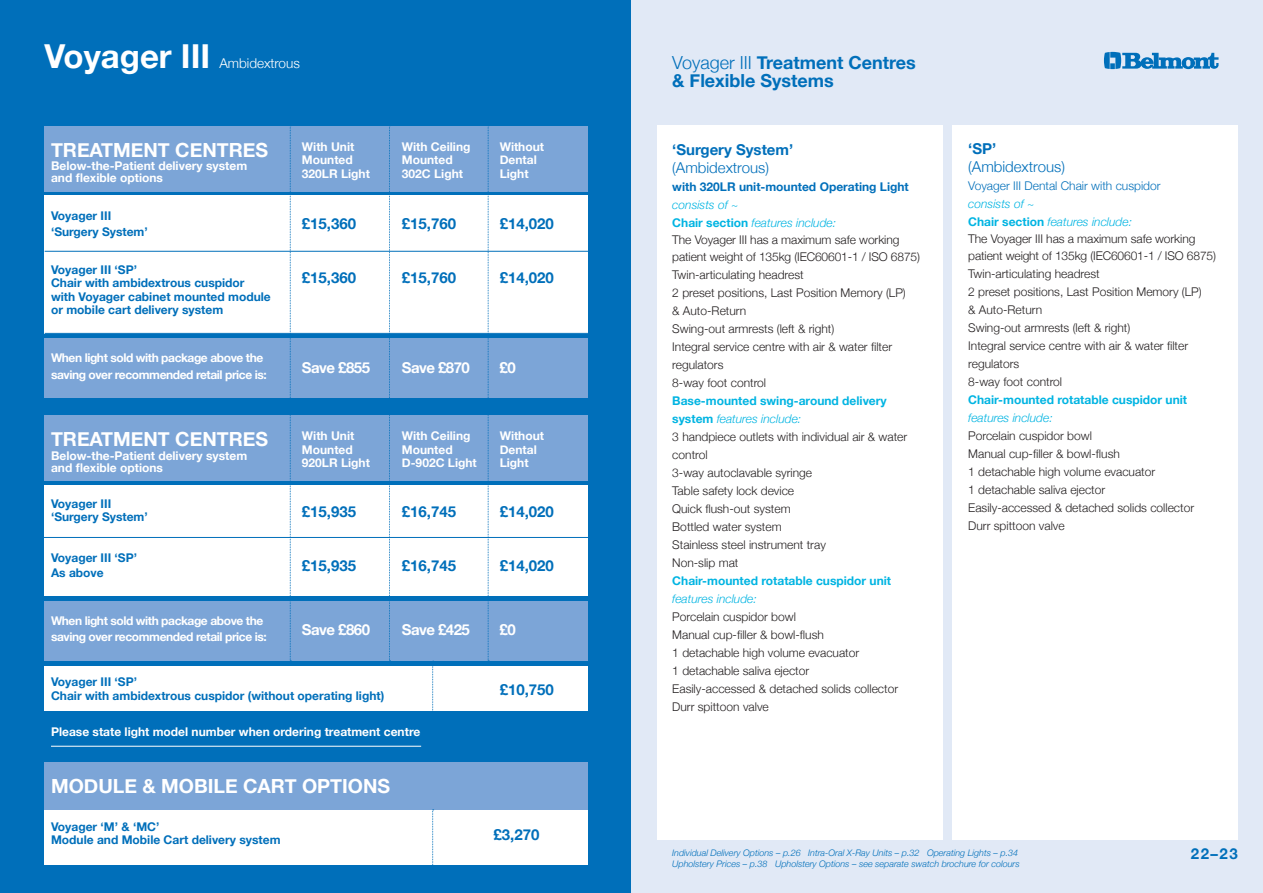
<style>
.page{position:relative;width:1263px;height:893px;background:#fff}
.page>*{position:absolute;margin:0;border:0;box-sizing:border-box;transform-origin:0 0}
.t1{font:700 33px "Helvetica Neue";color:#fff}
.t2{font:700 19.5px "Helvetica Neue";color:#fff}
.t3{font:700 18px/18px "Helvetica Neue";color:#006fba}
.t4{font:700 15px "Helvetica Neue";color:#006fba}
.t5{font:700 15px "Helvetica Neue";letter-spacing:-.035em;color:#fff}
.t6{font:300 15px "Helvetica Neue";color:#006fba}
.t7{font:300 13.5px "Helvetica Neue";color:#fff}
.t8{font:300 12px/17.9px "Helvetica Neue";color:#231f20}
.t9{font:700 12px/13.5px "Helvetica Neue";color:#006fba}
.t10{font:700 12px "Helvetica Neue";color:#fff}
.t11{font:700 12px "Helvetica Neue";letter-spacing:-.035em;color:#fff}
.t12{font:700 12px "Helvetica Neue";color:#00b4e2}
.t13{font:300 12px "Helvetica Neue";color:#006fba}
.t14{font:italic 300 12px "Helvetica Neue";color:#00b4e2}
.t15{font:italic 300 9px/10.5px "Helvetica Neue";color:#006fba}
.s1{font-weight:300}
.s2{font-style:italic;color:#00b4e2}
.s3{font-weight:700;color:#00b4e2}
</style>
<div class="page">
<div style="left:0;top:0;width:631px;height:893px;background:#006fba"></div>
<div style="left:631px;top:0;width:632px;height:893px;background:#e1e9f6"></div>
<div style="left:657px;top:126px;width:286px;height:714px;background:#fff"></div>
<div style="left:952px;top:126px;width:286px;height:714px;background:#fff"></div>
<svg style="left:1104px;top:52px;width:114px;height:17px"></svg>
<div style="left:45px;top:666px;width:543px;height:44px;background:#fff"></div>
<div style="left:45px;top:196px;width:543px;height:138px;background:#fff"></div>
<div style="left:45px;top:485px;width:543px;height:111px;background:#fff"></div>
<div style="left:45px;top:126px;width:543px;height:65px;background:#7ca5d7"></div>
<div style="left:45px;top:338px;width:543px;height:60px;background:#7ca5d7"></div>
<div style="left:45px;top:601px;width:543px;height:60px;background:#7ca5d7"></div>
<div style="left:45px;top:415px;width:543px;height:66px;background:#7ca5d7"></div>
<div style="left:45px;top:762px;width:543px;height:51px;background:#7ca5d7"></div>
<div style="left:45px;top:810px;width:543px;height:55px;background:#fff"></div>
<hr style="left:45px;top:251px;width:548px;height:1px;background:#006fba">
<hr style="left:45px;top:333px;width:548px;height:1px;background:#006fba">
<hr style="left:44px;top:537px;width:549px;height:1px;background:#006fba">
<svg style="left:432px;top:809px;width:2px;height:56px"></svg>
<hr style="left:51px;top:746px;width:370px;height:1px;background:#fff">
<svg style="left:432px;top:666px;width:2px;height:45px"></svg>
<svg style="left:290px;top:126px;width:1px;height:535px"></svg>
<svg style="left:389px;top:126px;width:1px;height:535px"></svg>
<svg style="left:488px;top:126px;width:1px;height:535px"></svg>
<h1 class="t1" style="left:45px;top:31px;width:167px">Voyager III</h1>
<p class="t7" style="left:219px;top:53px;width:82px">Ambidextrous</p>
<h3 class="t3" style="left:672px;top:54px;width:245px"><span class="s1">Voyager III</span> Treatment Centres &amp; Flexible Systems</h3>
<h2 class="t2" style="left:51px;top:135px;width:219px">TREATMENT CENTRES</h2>
<p class="t10" style="left:302px;top:137px;width:54px">With Unit</p>
<p class="t10" style="left:402px;top:137px;width:70px">With Ceiling</p>
<p class="t10" style="left:500px;top:137px;width:46px">Without</p>
<p class="t10" style="left:51px;top:157px;width:198px">Below-the-Patient delivery system</p>
<p class="t10" style="left:302px;top:151px;width:52px">Mounted</p>
<p class="t10" style="left:402px;top:151px;width:52px">Mounted</p>
<p class="t10" style="left:500px;top:151px;width:39px">Dental</p>
<p class="t10" style="left:51px;top:169px;width:113px">and flexible options</p>
<p class="t10" style="left:302px;top:164px;width:70px">320LR Light</p>
<p class="t10" style="left:402px;top:164px;width:63px">302C Light</p>
<p class="t10" style="left:500px;top:164px;width:30px">Light</p>
<p class="t9" style="left:51px;top:209px;width:62px">Voyager III</p>
<p class="t4" style="left:302px;top:212px;width:56px">£15,360</p>
<p class="t4" style="left:402px;top:212px;width:56px">£15,760</p>
<p class="t4" style="left:500px;top:212px;width:56px">£14,020</p>
<p class="t9" style="left:51px;top:226px;width:98px">‘Surgery System’</p>
<p class="t9" style="left:51px;top:263px;width:87px">Voyager III ‘SP’</p>
<p class="t4" style="left:302px;top:266px;width:56px">£15,360</p>
<p class="t4" style="left:402px;top:266px;width:56px">£15,760</p>
<p class="t4" style="left:500px;top:266px;width:56px">£14,020</p>
<p class="t9" style="left:51px;top:277px;width:221px">Chair with ambidextrous cuspidor with Voyager cabinet mounted module or mobile cart delivery system</p>
<p class="t11" style="left:51px;top:349px;width:214px">When light sold with package above the</p>
<p class="t5" style="left:302px;top:356px;width:70px">Save £855</p>
<p class="t5" style="left:402px;top:356px;width:70px">Save £870</p>
<p class="t5" style="left:500px;top:356px;width:18px">£0</p>
<p class="t11" style="left:51px;top:365px;width:217px">saving over recommended retail price is:</p>
<h2 class="t2" style="left:51px;top:424px;width:219px">TREATMENT CENTRES</h2>
<p class="t10" style="left:302px;top:426px;width:54px">With Unit</p>
<p class="t10" style="left:402px;top:426px;width:70px">With Ceiling</p>
<p class="t10" style="left:500px;top:426px;width:46px">Without</p>
<p class="t10" style="left:51px;top:446px;width:198px">Below-the-Patient delivery system</p>
<p class="t10" style="left:302px;top:440px;width:52px">Mounted</p>
<p class="t10" style="left:402px;top:440px;width:52px">Mounted</p>
<p class="t10" style="left:500px;top:440px;width:39px">Dental</p>
<p class="t10" style="left:51px;top:458px;width:113px">and flexible options</p>
<p class="t10" style="left:302px;top:453px;width:70px">920LR Light</p>
<p class="t10" style="left:402px;top:453px;width:76px">D-902C Light</p>
<p class="t10" style="left:500px;top:453px;width:30px">Light</p>
<p class="t9" style="left:51px;top:497px;width:62px">Voyager III</p>
<p class="t4" style="left:302px;top:500px;width:56px">£15,935</p>
<p class="t4" style="left:402px;top:500px;width:56px">£16,745</p>
<p class="t4" style="left:500px;top:500px;width:56px">£14,020</p>
<p class="t9" style="left:51px;top:510px;width:98px">‘Surgery System’</p>
<p class="t9" style="left:51px;top:551px;width:87px">Voyager III ‘SP’</p>
<p class="t4" style="left:302px;top:554px;width:56px">£15,935</p>
<p class="t4" style="left:402px;top:554px;width:56px">£16,745</p>
<p class="t4" style="left:500px;top:554px;width:56px">£14,020</p>
<p class="t9" style="left:51px;top:566px;width:54px">As above</p>
<p class="t11" style="left:51px;top:611px;width:214px">When light sold with package above the</p>
<p class="t5" style="left:302px;top:618px;width:70px">Save £860</p>
<p class="t5" style="left:402px;top:618px;width:70px">Save £425</p>
<p class="t5" style="left:500px;top:618px;width:18px">£0</p>
<p class="t11" style="left:51px;top:627px;width:217px">saving over recommended retail price is:</p>
<p class="t9" style="left:51px;top:675px;width:87px">Voyager III ‘SP’</p>
<p class="t4" style="left:500px;top:678px;width:56px">£10,750</p>
<p class="t9" style="left:51px;top:689px;width:335px">Chair with ambidextrous cuspidor (without operating light)</p>
<p class="t10" style="left:51px;top:722px;width:371px">Please state light model number when ordering treatment centre</p>
<p class="t4" style="left:672px;top:138px;width:123px">‘Surgery System’</p>
<p class="t6" style="left:672px;top:155px;width:98px">(Ambidextrous)</p>
<p class="t9" style="left:672px;top:180px;width:238px">with 320LR unit-mounted Operating Light</p>
<p class="t8" style="left:672px;top:195px;width:249px"><span class="s2">consists of ~<br></span><span class="s3">Chair section</span> <span class="s2">features include:<br></span>The Voyager III has a maximum safe working patient weight of 135kg (IEC60601-1 / ISO 6875)<br>Twin-articulating headrest<br>2 preset positions, Last Position Memory (LP)<br>&amp; Auto-Return<br>Swing-out armrests (left &amp; right)<br>Integral service centre with air &amp; water filter regulators<br>8-way foot control</p>
<p class="t8" style="left:672px;top:391px;width:236px"><span class="s3">Base-mounted swing-around delivery system</span> <span class="s2">features include:<br></span>3 handpiece outlets with individual air &amp; water control<br>3-way autoclavable syringe<br>Table safety lock device<br>Quick flush-out system<br>Bottled water system<br>Stainless steel instrument tray<br>Non-slip mat</p>
<p class="t12" style="left:672px;top:572px;width:220px">Chair-mounted rotatable cuspidor unit</p>
<p class="t14" style="left:672px;top:590px;width:86px">features include:</p>
<p class="t8" style="left:672px;top:607px;width:227px">Porcelain cuspidor bowl<br>Manual cup-filler &amp; bowl-flush<br>1 detachable high volume evacuator<br>1 detachable saliva ejector<br>Easily-accessed &amp; detached solids collector<br>Durr spittoon valve</p>
<p class="t4" style="left:968px;top:137px;width:30px">‘SP’</p>
<p class="t6" style="left:968px;top:154px;width:98px">(Ambidextrous)</p>
<p class="t13" style="left:968px;top:176px;width:194px">Voyager III Dental Chair with cuspidor</p>
<p class="t8" style="left:968px;top:194px;width:249px"><span class="s2">consists of ~<br></span><span class="s3">Chair section</span> <span class="s2">features include:<br></span>The Voyager III has a maximum safe working patient weight of 135kg (IEC60601-1 / ISO 6875)<br>Twin-articulating headrest<br>2 preset positions, Last Position Memory (LP)<br>&amp; Auto-Return<br>Swing-out armrests (left &amp; right)<br>Integral service centre with air &amp; water filter regulators<br>8-way foot control</p>
<p class="t12" style="left:968px;top:390px;width:220px">Chair-mounted rotatable cuspidor unit</p>
<p class="t14" style="left:968px;top:408px;width:86px">features include:</p>
<p class="t8" style="left:968px;top:426px;width:227px">Porcelain cuspidor bowl<br>Manual cup-filler &amp; bowl-flush<br>1 detachable high volume evacuator<br>1 detachable saliva ejector<br>Easily-accessed &amp; detached solids collector<br>Durr spittoon valve</p>
<h2 class="t2" style="left:51px;top:770px;width:341px">MODULE &amp; MOBILE CART OPTIONS</h2>
<p class="t9" style="left:51px;top:820px;width:231px">Voyager ‘M’ &amp; ‘MC’<br>Module and Mobile Cart delivery system</p>
<p class="t4" style="left:494px;top:823px;width:47px">£3,270</p>
<p class="t15" style="left:672px;top:847px;width:349px">Individual Delivery Options – p.26 Intra-Oral X-Ray Units – p.32 Operating Lights – p.34<br>Upholstery Prices – p.38 Upholstery Options – see separate swatch brochure for colours</p>
<p class="t4" style="left:1191px;top:842px;width:48px">22–23</p>
</div>
